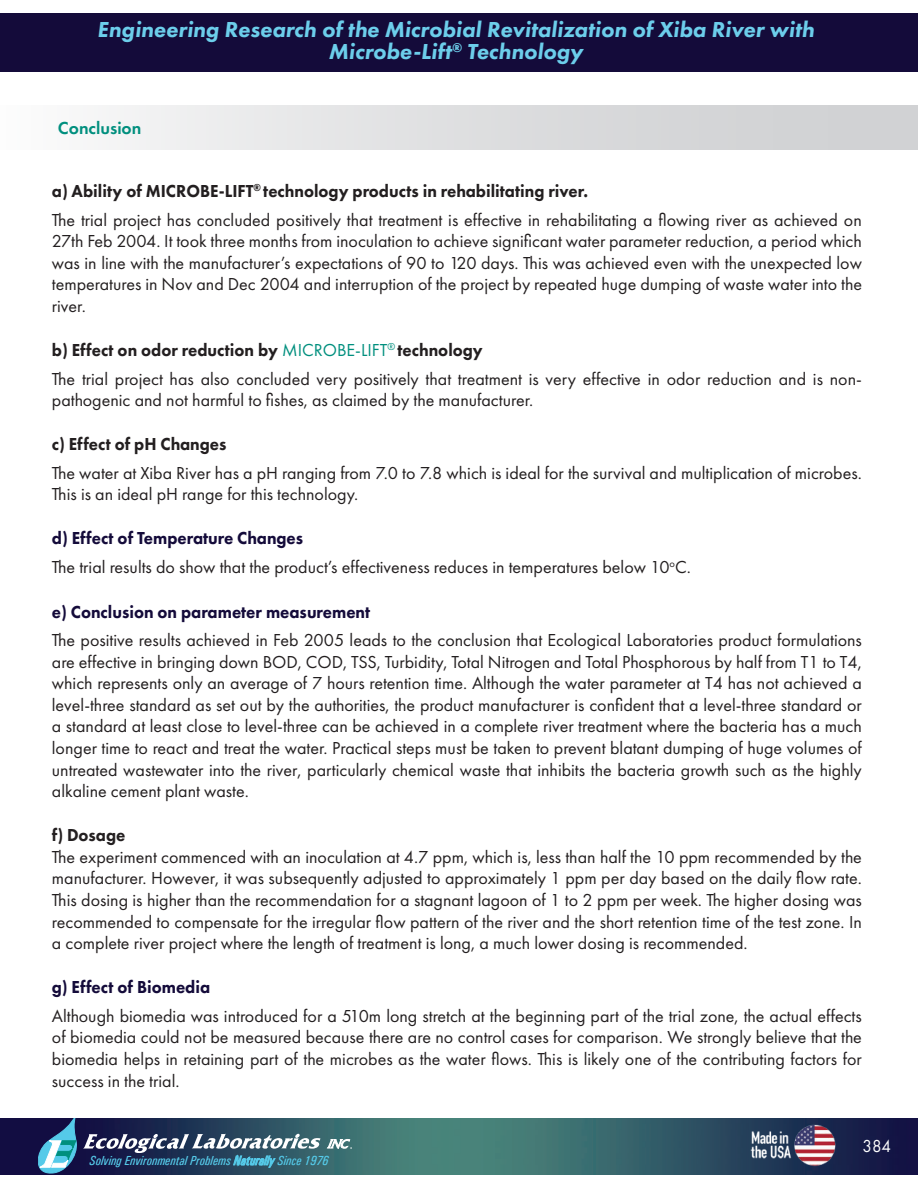
<style>
.page{position:relative;width:918px;height:1188px;background:#fff}
.page>*{position:absolute;margin:0;border:0;box-sizing:border-box;transform-origin:0 0}
.t1{font:italic 800 22.5px/22.5px "Futura PT";color:#6cceeb;text-align:center}
.t2{font:18px/21.6px "Futura PT";color:#231f20}
.t3{font:800 18px "Futura PT";color:#140b3a;scale:.94 1}
.t4{font:800 18px "Futura PT";color:#231f20;scale:.94 1}
.t5{font:600 18px "Futura PT";color:#008f7e}
.t6{font:18px "Futura PT";color:#fff;scale:.94 1}
.t7{font:italic 500 condensed 13.2px "Univers";color:#55cae9}
.s1{font-weight:800}
.s2{color:#008f7e}
.s3{font-weight:800;color:#140b3a}
</style>
<div class="page">
<img style="left:0;top:1118px;width:918px;height:56px">
<svg style="left:327px;top:1139px;width:25px;height:10px"></svg>
<svg style="left:38px;top:1118px;width:283px;height:57px;background:#3c5571"></svg>
<img style="left:748px;top:1123px;width:90px;height:47px">
<div style="left:0;top:14px;width:918px;height:58px;background:#140b3a"></div>
<div style="left:0;top:106px;width:918px;height:44px;background:linear-gradient(to right,#f8f8f8,#cbccce)"></div>
<p class="t1" style="left:97px;top:18px;width:719px">Engineering Research of the Microbial Revitalization of Xiba River with<br>Microbe-Lift<sup>®</sup> Technology</p>
<p class="t5" style="left:58px;top:117px;width:85px">Conclusion</p>
<p class="t2" style="left:52px;top:177px;width:811px;line-height:28.3px"><span class="s1">a) Ability of MICROBE-LIFT</span><sup>®</sup> <span class="s1">technology products in rehabilitating river.<br></span>The trial project has concluded positively that treatment is effective in rehabilitating a flowing river as achieved on</p>
<p class="t2" style="left:52px;top:230px;width:812px;text-align:justify">27th Feb 2004. It took three months from inoculation to achieve significant water parameter reduction, a period which was in line with the manufacturer’s expectations of 90 to 120 days. This was achieved even with the unexpected low temperatures in Nov and Dec 2004 and interruption of the project by repeated huge dumping of waste water into the river.</p>
<p class="t2" style="left:52px;top:336px;width:812px;line-height:28.3px"><span class="s1">b) Effect on odor reduction by</span> <span class="s2">MICROBE-LIFT</span><sup>®</sup> <span class="s1">technology<br></span>The trial project has also concluded very positively that treatment is very effective in odor reduction and is non-</p>
<p class="t2" style="left:52px;top:389px;width:483px">pathogenic and not harmful to fishes, as claimed by the manufacturer.</p>
<p class="t4" style="left:52px;top:433px;width:187px">c) Effect of pH Changes</p>
<p class="t2" style="left:52px;top:462px;width:811px">The water at Xiba River has a pH ranging from 7.0 to 7.8 which is ideal for the survival and multiplication of microbes.<br>This is an ideal pH range for this technology.</p>
<p class="t2" style="left:52px;top:524px;width:640px;line-height:28.3px"><span class="s3">d) Effect of Temperature Changes<br></span>The trial results do show that the product’s effectiveness reduces in temperatures below 10<sup>o</sup>C.</p>
<p class="t3" style="left:52px;top:600px;width:340px">e) Conclusion on parameter measurement</p>
<p class="t2" style="left:52px;top:629px;width:812px;text-align:justify">The positive results achieved in Feb 2005 leads to the conclusion that Ecological Laboratories product formulations are effective in bringing down BOD, COD, TSS, Turbidity, Total Nitrogen and Total Phosphorous by half from T1 to T4, which represents only an average of 7 hours retention time. Although the water parameter at T4 has not achieved a level-three standard as set out by the authorities, the product manufacturer is confident that a level-three standard or a standard at least close to level-three can be achieved in a complete river treatment where the bacteria has a much longer time to react and treat the water. Practical steps must be taken to prevent blatant dumping of huge volumes of untreated wastewater into the river, particularly chemical waste that inhibits the bacteria growth such as the highly alkaline cement plant waste.</p>
<p class="t4" style="left:52px;top:824px;width:80px">f) Dosage</p>
<p class="t2" style="left:52px;top:846px;width:812px;text-align:justify">The experiment commenced with an inoculation at 4.7 ppm, which is, less than half the 10 ppm recommended by the manufacturer. However, it was subsequently adjusted to approximately 1 ppm per day based on the daily flow rate.<br>This dosing is higher than the recommendation for a stagnant lagoon of 1 to 2 ppm per week. The higher dosing was recommended to compensate for the irregular flow pattern of the river and the short retention time of the test zone. In a complete river project where the length of treatment is long, a much lower dosing is recommended.</p>
<p class="t3" style="left:52px;top:976px;width:170px">g) Effect of Biomedia</p>
<p class="t2" style="left:52px;top:1005px;width:812px;text-align:justify">Although biomedia was introduced for a 510m long stretch at the beginning part of the trial zone, the actual effects of biomedia could not be measured because there are no control cases for comparison. We strongly believe that the biomedia helps in retaining part of the microbes as the water flows. This is likely one of the contributing factors for success in the trial.</p>
<p class="t7" style="left:90px;top:1153px;width:241px">Solving Environmental Problems Naturally Since 1976</p>
<p class="t6" style="left:863px;top:1135px;width:32px">384</p>
</div>
